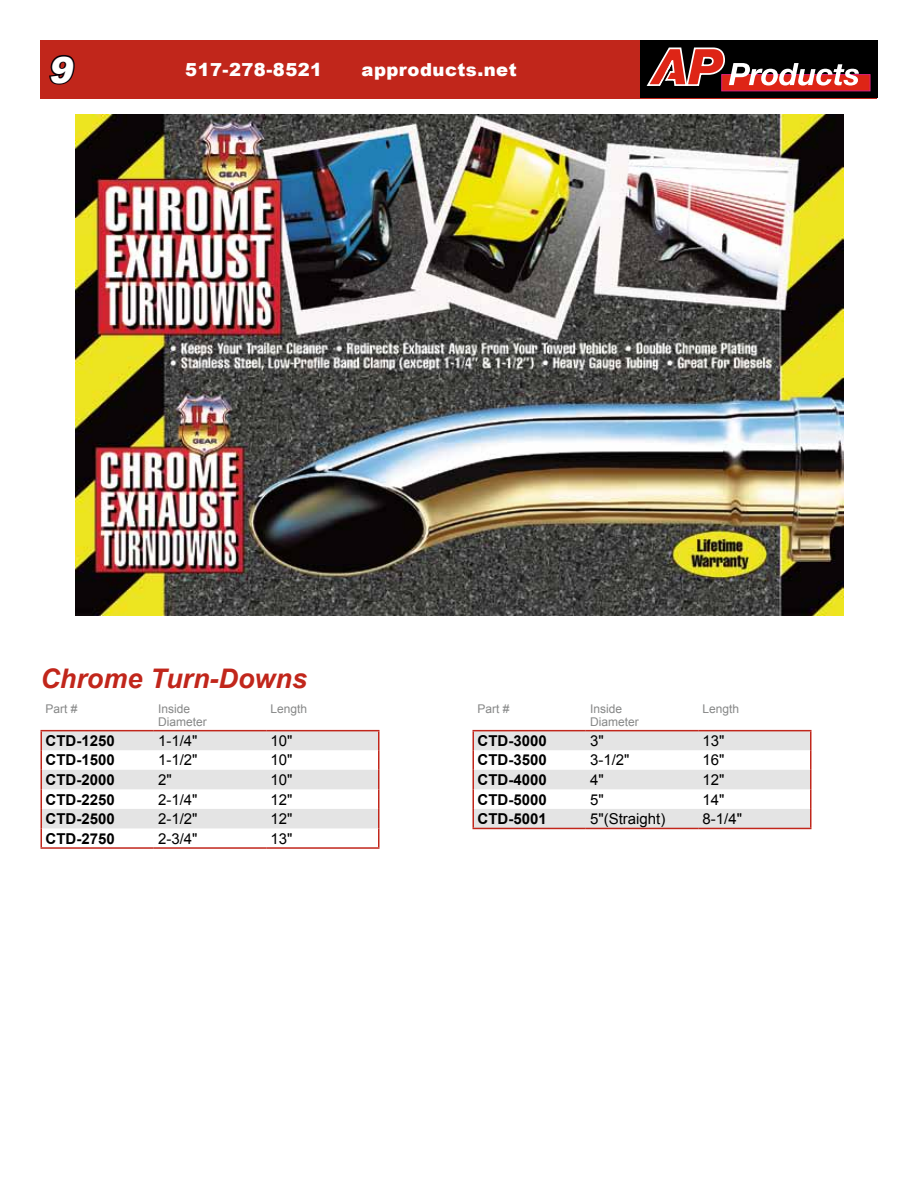
<style>
.page{position:relative;width:918px;height:1188px;background:#fff}
.page>*{position:absolute;margin:0;border:0;box-sizing:border-box;transform-origin:0 0}
.t1{font:italic 900 36px "Arial";color:#fff}
.t2{font:italic 700 27px "Arial";color:#c1261b}
.t3{font:900 18px "Arial";letter-spacing:.025em;color:#fff}
.t4{font:15px "Arial";color:#000}
.t5{font:700 15px "Arial";color:#000}
.t6{font:12px/13.5px "Arial";color:#868787}
</style>
<div class="page">
<div style="left:40px;top:40px;width:838px;height:59px;background:#c1261b"></div>
<svg style="left:49px;top:54px;width:26px;height:31px"></svg>
<svg style="left:640px;top:41px;width:238px;height:57px;background:#562a29"></svg>
<img style="left:75px;top:115px;width:768px;height:500px">
<svg style="left:41px;top:729px;width:338px;height:1px"></svg>
<hr style="left:40px;top:730px;width:114px;height:1px;background:#c1261b">
<hr style="left:154px;top:730px;width:112px;height:1px;background:#c1261b">
<hr style="left:266px;top:730px;width:114px;height:1px;background:#c1261b">
<svg style="left:40px;top:731px;width:340px;height:116px"></svg>
<hr style="left:40px;top:847px;width:114px;height:2px;background:#c1261b">
<hr style="left:154px;top:847px;width:112px;height:2px;background:#c1261b">
<hr style="left:266px;top:847px;width:114px;height:2px;background:#c1261b">
<svg style="left:472px;top:729px;width:340px;height:99px"></svg>
<hr style="left:472px;top:828px;width:114px;height:1px;background:#c1261b">
<hr style="left:586px;top:828px;width:112px;height:1px;background:#c1261b">
<hr style="left:698px;top:828px;width:114px;height:1px;background:#c1261b">
<h1 class="t1" style="left:48px;top:44px;width:34px">9</h1>
<p class="t3" style="left:185px;top:56px;width:138px">517-278-8521</p>
<p class="t3" style="left:361px;top:56px;width:157px">approducts.net</p>
<h2 class="t2" style="left:40px;top:660px;width:268px">Chrome Turn-Downs</h2>
<p class="t6" style="left:46px;top:702px;width:34px">Part #</p>
<p class="t6" style="left:158px;top:702px;width:50px">Inside<br>Diameter</p>
<p class="t6" style="left:271px;top:702px;width:38px">Length</p>
<p class="t5" style="left:46px;top:731px;width:71px">CTD-1250</p>
<p class="t4" style="left:158px;top:731px;width:41px">1-1/4"</p>
<p class="t4" style="left:271px;top:731px;width:24px">10"</p>
<p class="t5" style="left:46px;top:750px;width:71px">CTD-1500</p>
<p class="t4" style="left:158px;top:750px;width:41px">1-1/2"</p>
<p class="t4" style="left:271px;top:750px;width:24px">10"</p>
<p class="t5" style="left:46px;top:770px;width:71px">CTD-2000</p>
<p class="t4" style="left:158px;top:770px;width:15px">2"</p>
<p class="t4" style="left:271px;top:770px;width:24px">10"</p>
<p class="t5" style="left:46px;top:789px;width:71px">CTD-2250</p>
<p class="t4" style="left:158px;top:789px;width:41px">2-1/4"</p>
<p class="t4" style="left:271px;top:789px;width:24px">12"</p>
<p class="t5" style="left:46px;top:809px;width:71px">CTD-2500</p>
<p class="t4" style="left:158px;top:809px;width:41px">2-1/2"</p>
<p class="t4" style="left:271px;top:809px;width:24px">12"</p>
<p class="t5" style="left:46px;top:828px;width:71px">CTD-2750</p>
<p class="t4" style="left:158px;top:829px;width:41px">2-3/4"</p>
<p class="t4" style="left:271px;top:829px;width:24px">13"</p>
<p class="t6" style="left:478px;top:702px;width:34px">Part #</p>
<p class="t6" style="left:590px;top:702px;width:50px">Inside<br>Diameter</p>
<p class="t6" style="left:703px;top:702px;width:38px">Length</p>
<p class="t5" style="left:478px;top:731px;width:71px">CTD-3000</p>
<p class="t4" style="left:590px;top:731px;width:15px">3"</p>
<p class="t4" style="left:703px;top:731px;width:24px">13"</p>
<p class="t5" style="left:478px;top:750px;width:71px">CTD-3500</p>
<p class="t4" style="left:590px;top:750px;width:41px">3-1/2"</p>
<p class="t4" style="left:703px;top:750px;width:24px">16"</p>
<p class="t5" style="left:478px;top:770px;width:71px">CTD-4000</p>
<p class="t4" style="left:590px;top:770px;width:15px">4"</p>
<p class="t4" style="left:703px;top:770px;width:24px">12"</p>
<p class="t5" style="left:478px;top:789px;width:71px">CTD-5000</p>
<p class="t4" style="left:590px;top:789px;width:15px">5"</p>
<p class="t4" style="left:703px;top:789px;width:24px">14"</p>
<p class="t5" style="left:478px;top:809px;width:71px">CTD-5001</p>
<p class="t4" style="left:590px;top:809px;width:77px">5"(Straight)</p>
<p class="t4" style="left:703px;top:809px;width:41px">8-1/4"</p>
</div>
